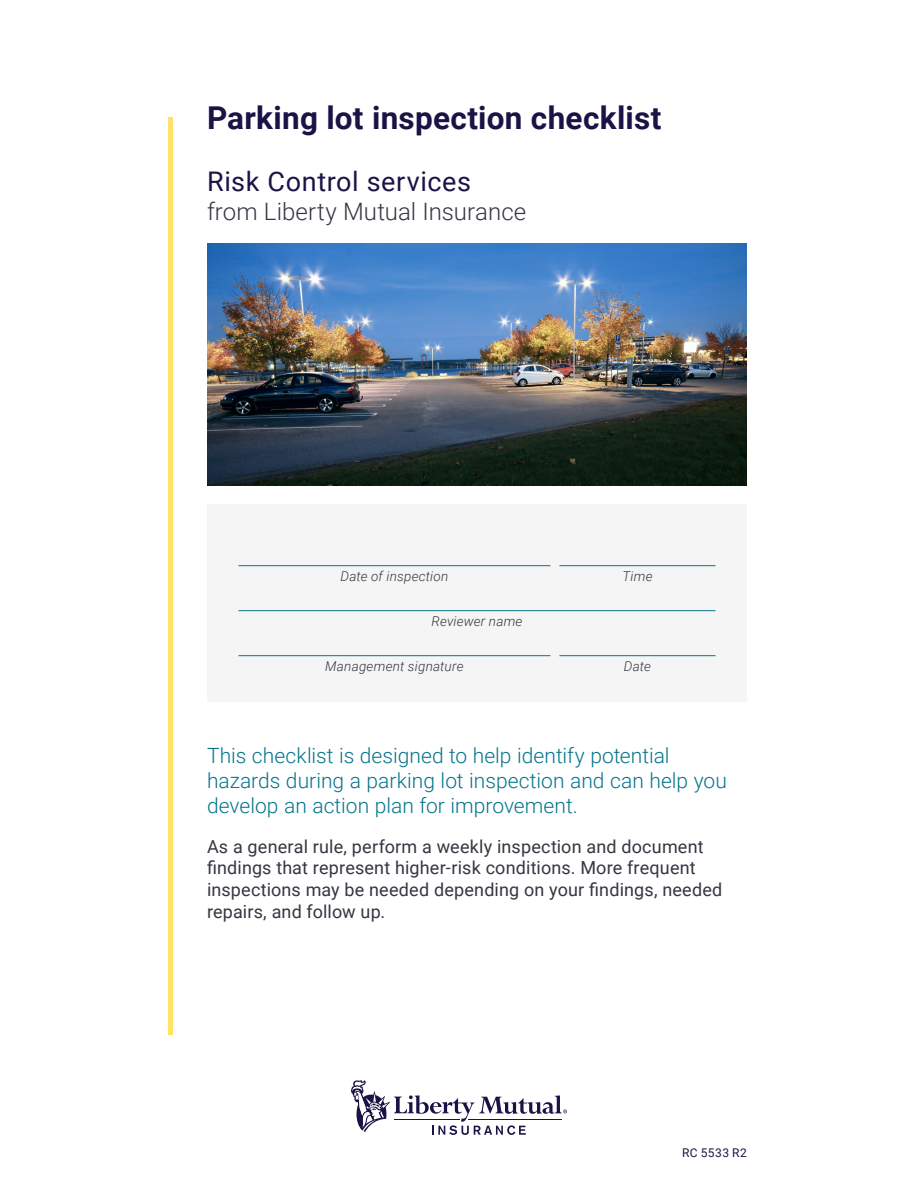
<style>
.page{position:relative;width:918px;height:1188px;background:#fff}
.page>*{position:absolute;margin:0;border:0;box-sizing:border-box;transform-origin:0 0}
.t1{font:700 31.5px "Roboto";letter-spacing:.01em;color:#1a1446}
.t2{font:27px "Roboto";letter-spacing:.02em;color:#1a1446}
.t3{font:300 24px "Roboto";color:#343741}
.t4{font:300 21px/25.2px "Roboto";color:#06748c}
.t5{font:18px/21.6px "Roboto";letter-spacing:.01em;color:#343741}
.t6{font:italic 300 13.5px "Roboto";letter-spacing:.015em;color:#343741}
.t7{font:12px "Roboto";letter-spacing:.03em;color:#1a1446}
</style>
<div class="page">
<hr style="left:169px;top:117px;width:4px;height:918px;background:#ffe366">
<svg style="left:351px;top:1080px;width:216px;height:55px"></svg>
<div style="left:207px;top:504px;width:540px;height:198px;background:#f5f5f5"></div>
<hr style="left:238px;top:565px;width:312px;height:1px;background:#06748c">
<hr style="left:559px;top:565px;width:157px;height:1px;background:#06748c">
<hr style="left:238px;top:610px;width:478px;height:1px;background:#06748c">
<hr style="left:238px;top:655px;width:312px;height:1px;background:#06748c">
<hr style="left:559px;top:655px;width:157px;height:1px;background:#06748c">
<img style="left:207px;top:243px;width:540px;height:243px">
<h1 class="t1" style="left:207px;top:96px;width:456px">Parking lot inspection checklist</h1>
<h2 class="t2" style="left:207px;top:163px;width:266px">Risk Control services</h2>
<h3 class="t3" style="left:207px;top:195px;width:321px">from Liberty Mutual Insurance</h3>
<p class="t6" style="left:341px;top:567px;width:109px">Date of inspection</p>
<p class="t6" style="left:622px;top:567px;width:32px">Time</p>
<p class="t6" style="left:432px;top:612px;width:92px">Reviewer name</p>
<p class="t6" style="left:325px;top:657px;width:140px">Management signature</p>
<p class="t6" style="left:624px;top:657px;width:29px">Date</p>
<p class="t4" style="left:207px;top:742px;width:521px">This checklist is designed to help identify potential hazards during a parking lot inspection and can help you develop an action plan for improvement.</p>
<p class="t5" style="left:207px;top:835px;width:517px">As a general rule, perform a weekly inspection and document findings that represent higher-risk conditions. More frequent inspections may be needed depending on your findings, needed repairs, and follow up.</p>
<p class="t7" style="left:682px;top:1144px;width:66px">RC 5533 R2</p>
</div>
